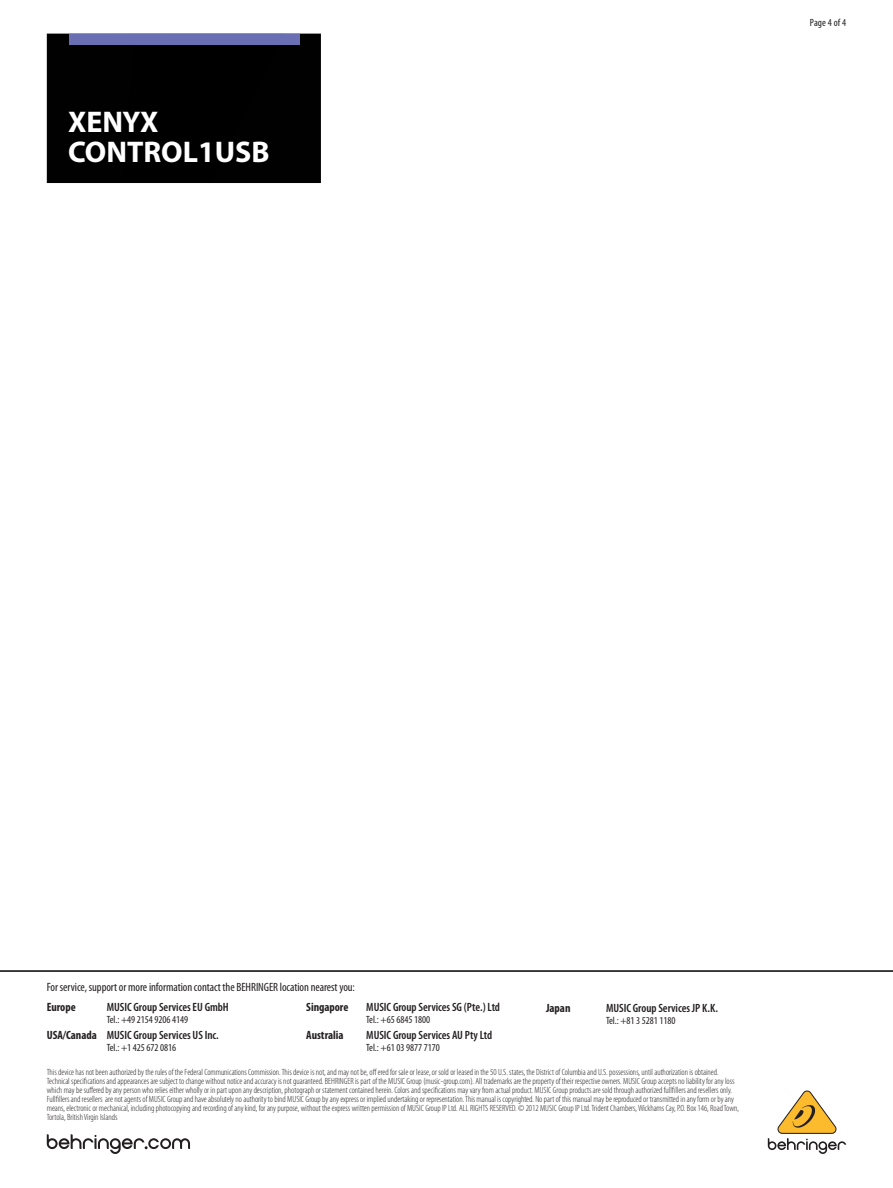
<style>
.page{position:relative;width:893px;height:1188px;background:#fff}
.page>*{position:absolute;margin:0;border:0;box-sizing:border-box;transform-origin:0 0}
.t1{font:700 30px/30px "Myriad Pro";color:#fff}
.t2{font:600 condensed 12px "Myriad Pro";letter-spacing:-.005em;color:#231f20}
.Support{font:condensed 12px "Myriad Pro";letter-spacing:-.005em;color:#231f20}
.t3{font:700 condensed 12px "Myriad Pro";letter-spacing:-.005em;color:#231f20}
.t4{font:condensed 10.5px "Myriad Pro";letter-spacing:-.005em;color:#231f20}
.Disclaimer{font:300 condensed 9px/9px "Myriad Pro";color:#231f20}
.s1{font-weight:700}
</style>
<div class="page">
<img style="left:46px;top:33px;width:801px;height:1114px">
<svg style="left:47px;top:1134px;width:143px;height:20px"></svg>
<hr style="left:0;top:970px;width:893px;height:2px;background:#000">
<div style="left:69px;top:34px;width:230px;height:11px;background:#6a6eb3"></div>
<svg style="left:768px;top:1091px;width:78px;height:63px"></svg>
<h1 class="t1" style="left:68px;top:106px;width:203px">XENYX<br>CONTROL1USB</h1>
<p class="t4" style="left:810px;top:16px;width:38px">Page 4 of 4</p>
<p class="Support" style="left:47px;top:980px;width:310px">For service, support or more information contact the BEHRINGER location nearest you:</p>
<p class="t3" style="left:47px;top:1000px;width:30px">Europe</p>
<p class="t2" style="left:107px;top:1001px;width:124px">MUSIC Group Services EU GmbH</p>
<p class="t4" style="left:107px;top:1013px;width:83px">Tel.: +49 2154 9206 4149</p>
<p class="t2" style="left:47px;top:1029px;width:174px"><span class="s1">USA/Canada</span> MUSIC Group Services US Inc.</p>
<p class="t4" style="left:107px;top:1042px;width:71px">Tel.: +1 425 672 0816</p>
<p class="t3" style="left:306px;top:1000px;width:44px">Singapore</p>
<p class="t2" style="left:366px;top:1001px;width:135px">MUSIC Group Services SG (Pte.) Ltd</p>
<p class="t4" style="left:366px;top:1013px;width:65px">Tel.: +65 6845 1800</p>
<p class="t3" style="left:306px;top:1028px;width:39px">Australia</p>
<p class="t2" style="left:366px;top:1029px;width:128px">MUSIC Group Services AU Pty Ltd</p>
<p class="t4" style="left:366px;top:1042px;width:75px">Tel.: +61 03 9877 7170</p>
<p class="t3" style="left:546px;top:1000px;width:26px">Japan</p>
<p class="t2" style="left:606px;top:1001px;width:113px">MUSIC Group Services JP K.K.</p>
<p class="t4" style="left:606px;top:1014px;width:71px">Tel.: +81 3 5281 1180</p>
<p class="Disclaimer" style="left:47px;top:1068px;width:694px">This device has not been authorized by the rules of the Federal Communications Commission. This device is not, and may not be, off ered for sale or lease, or sold or leased in the 50 U.S. states, the District of Columbia and U.S. possessions, until authorization is obtained.<br>Technical specifications and appearances are subject to change without notice and accuracy is not guaranteed. BEHRINGER is part of the MUSIC Group (music-group.com). All trademarks are the property of their respective owners. MUSIC Group accepts no liability for any loss which may be suffered by any person who relies either wholly or in part upon any description, photograph or statement contained herein. Colors and specifications may vary from actual product. MUSIC Group products are sold through authorized fullfillers and resellers only.<br>Fullfillersand resellers are not agents of MUSIC Group and have absolutely no authority to bind MUSIC Group by any express or implied undertaking or representation. This manual is copyrighted. No part of this manual may be reproduced or transmitted in any form or by any means, electronic or mechanical, including photocopying and recording of any kind, for any purpose, without the express written permission of MUSIC GroupIPLtd. ALL RIGHTS RESERVED. © 2012 MUSIC GroupIPLtd. Trident Chambers, Wickhams Cay, P.O. Box 146, Road Town, Tortola, British Virgin Islands</p>
</div>
